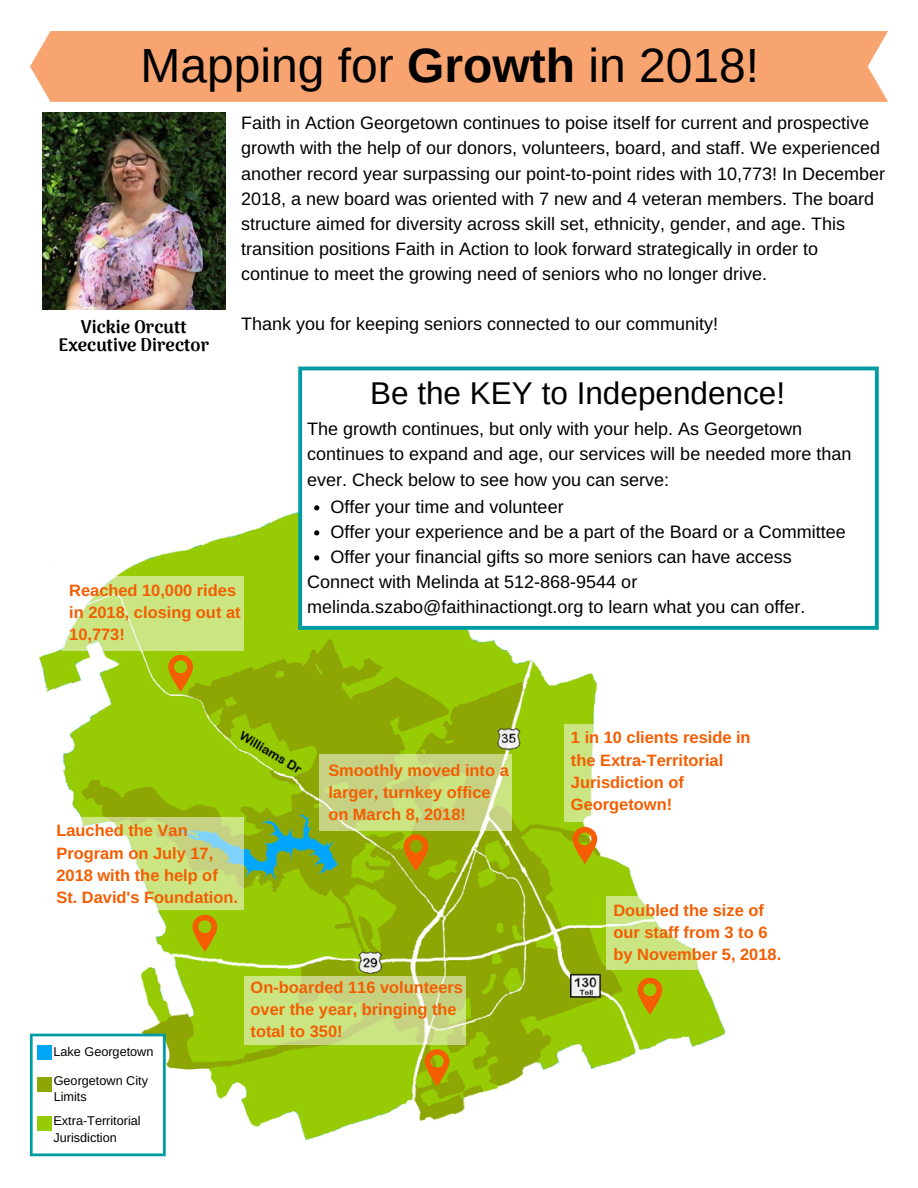
<style>
.page{position:relative;width:918px;height:1188px;background:#fff}
.page>*{position:absolute;margin:0;border:0;box-sizing:border-box;transform-origin:0 0}
.t1{font:48px "Arimo";color:#000}
.t2{font:31.5px "Arimo";color:#000}
.t3{font:18px/25px "Arimo";color:#000}
.t4{font:900 18px "Arima Madurai";color:#000}
.t5{font:700 16.35px/22.2px "Arimo";color:#f45d01}
.t6{font:12.75px/16.4px "Arimo";color:#000}
.s1{font-weight:700}
</style>
<div class="page">
<img style="left:30px;top:511px;width:696px;height:646px">
<div style="left:300px;top:368px;width:577px;height:260px;background:#fff"></div>
<svg style="left:875px;top:626px;width:4px;height:4px"></svg>
<svg style="left:298px;top:370px;width:4px;height:256px"></svg>
<svg style="left:298px;top:626px;width:4px;height:4px"></svg>
<svg style="left:875px;top:370px;width:4px;height:256px"></svg>
<svg style="left:302px;top:626px;width:573px;height:4px;background:#0ba0a3"></svg>
<svg style="left:875px;top:367px;width:4px;height:3px"></svg>
<svg style="left:298px;top:367px;width:4px;height:3px"></svg>
<hr style="left:302px;top:367px;width:573px;height:3px;background:#009ca3">
<svg style="left:314px;top:505px;width:5px;height:5px"></svg>
<svg style="left:314px;top:530px;width:5px;height:5px"></svg>
<svg style="left:314px;top:555px;width:5px;height:6px"></svg>
<svg style="left:319px;top:754px;width:193px;height:76px;background:#c8d884"></svg>
<svg style="left:404px;top:834px;width:24px;height:37px"></svg>
<svg style="left:425px;top:1049px;width:24px;height:37px"></svg>
<svg style="left:63px;top:576px;width:181px;height:75px;background:#d0e891"></svg>
<svg style="left:168px;top:655px;width:25px;height:37px"></svg>
<svg style="left:193px;top:915px;width:24px;height:37px"></svg>
<svg style="left:638px;top:978px;width:24px;height:37px"></svg>
<svg style="left:48px;top:818px;width:196px;height:92px"></svg>
<svg style="left:606px;top:897px;width:120px;height:73px;fill:#cae581"></svg>
<svg style="left:244px;top:977px;width:222px;height:68px;background:#c9dc84"></svg>
<div style="left:565px;top:724px;width:192px;height:98px;background:#fff"></div>
<svg style="left:572px;top:827px;width:25px;height:37px"></svg>
<svg style="left:30px;top:1034px;width:136px;height:122px"></svg>
<div style="left:37px;top:1045px;width:14px;height:15px;background:#00a6f6"></div>
<div style="left:37px;top:1077px;width:14px;height:15px;background:#8ea604"></div>
<div style="left:37px;top:1116px;width:14px;height:15px;background:#97cc04"></div>
<div style="left:30px;top:31px;width:858px;height:71px;background:#f8a471"></div>
<img style="left:42px;top:112px;width:184px;height:197px">
<h1 class="t1" style="left:140px;top:39px;width:620px">Mapping for <span class="s1">Growth</span> in 2018!</h1>
<p class="t3" style="left:241px;top:111px;width:646px">Faith in Action Georgetown continues to poise itself for current and prospective growth with the help of our donors, volunteers, board, and staff. We experienced another record year surpassing our point-to-point rides with 10,773! In December 2018, a new board was oriented with 7 new and 4 veteran members. The board structure aimed for diversity across skill set, ethnicity, gender, and age. This transition positions Faith in Action to look forward strategically in order to continue to meet the growing need of seniors who no longer drive.</p>
<p class="t4" style="left:81px;top:317px;width:107px">Vickie Orcutt</p>
<p class="t3" style="left:241px;top:311px;width:479px">Thank you for keeping seniors connected to our community!</p>
<p class="t4" style="left:58px;top:334px;width:152px">Executive Director</p>
<p class="t5" style="left:69px;top:579px;width:173px">Reached 10,000 rides in 2018, closing out at<br>10,773!</p>
<h2 class="t2" style="left:370px;top:376px;width:416px">Be the KEY to Independence!</h2>
<p class="t3" style="left:307px;top:417px;width:546px">The growth continues, but only with your help. As Georgetown continues to expand and age, our services will be needed more than ever. Check below to see how you can serve:</p>
<p class="t3" style="left:331px;top:494px;width:517px">Offer your time and volunteer<br>Offer your experience and be a part of the Board or a Committee<br>Offer your financial gifts so more seniors can have access</p>
<p class="t3" style="left:307px;top:569px;width:500px">Connect with Melinda at 512-868-9544 or melinda.szabo@faithinactiongt.org to learn what you can offer.</p>
<p class="t5" style="left:56px;top:820px;width:183px">Lauched the Van<br>Program on July 17,<br>2018 with the help of<br>St. David's Foundation.</p>
<p class="t5" style="left:328px;top:759px;width:182px">Smoothly moved into a larger, turnkey office on March 8, 2018!</p>
<p class="t6" style="left:54px;top:1043px;width:101px">Lake Georgetown</p>
<p class="t6" style="left:54px;top:1072px;width:96px">Georgetown City<br>Limits</p>
<p class="t6" style="left:54px;top:1113px;width:89px">Extra-Territorial<br>Jurisdiction</p>
<p class="t5" style="left:251px;top:976px;width:214px">On-boarded 116 volunteers over the year, bringing the total to 350!</p>
<p class="t5" style="left:571px;top:727px;width:181px">1 in 10 clients reside in the Extra-Territorial<br>Jurisdiction of<br>Georgetown!</p>
<p class="t5" style="left:613px;top:899px;width:169px">Doubled the size of our staff from 3 to 6 by November 5, 2018.</p>
</div>
